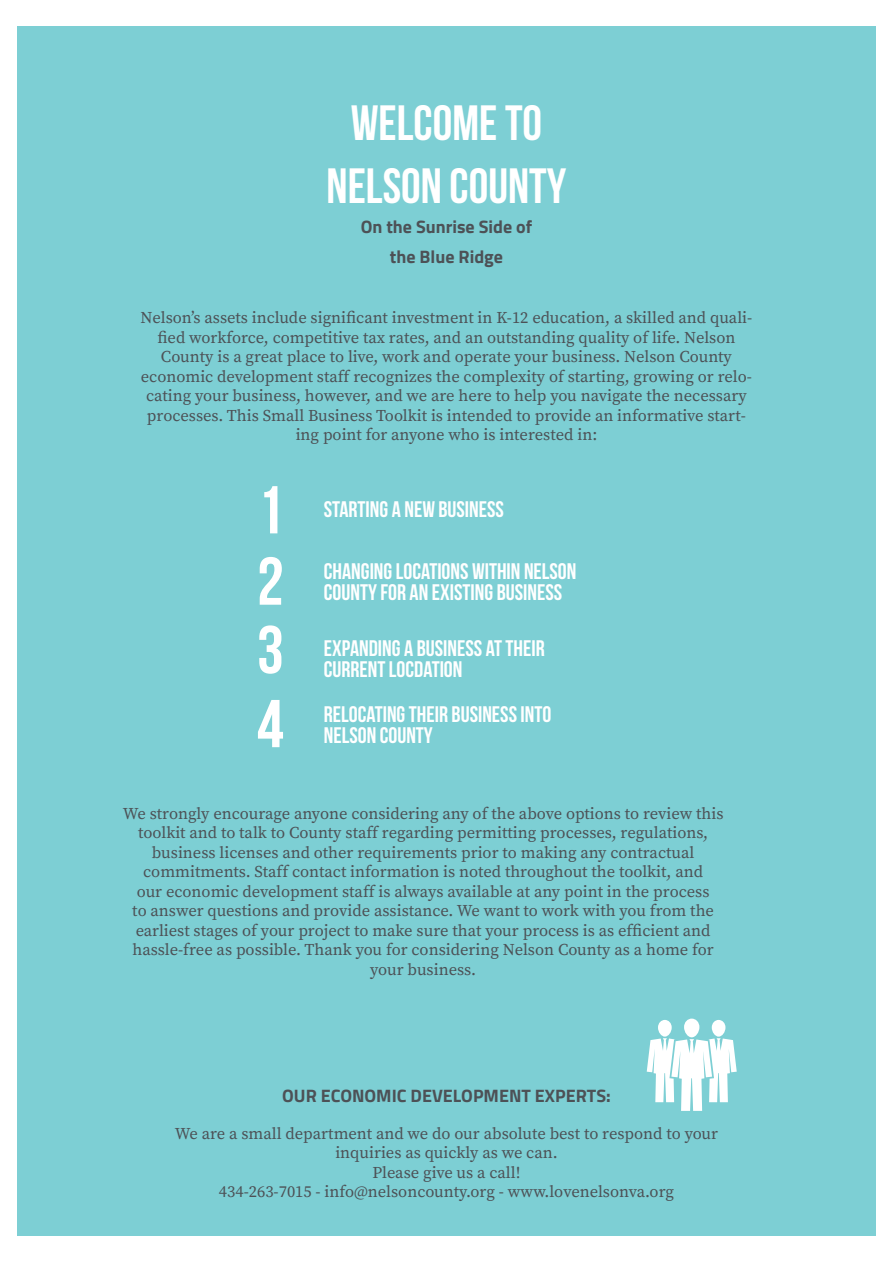
<style>
.page{position:relative;width:893px;height:1263px;background:#fff}
.page>*{position:absolute;margin:0;border:0;box-sizing:border-box;transform-origin:0 0}
._9_Small_Header_Dark{font:67.5px "Bebas Neue";color:#fff}
._62_Header_White_C{font:49.5px "Bebas Neue";color:#fff}
._9_Small_Header_Dark-2{font:22.5px/21px "Bebas Neue";color:#fff}
._6_Content_Dark{font:700 18px/30px "Titillium Web";color:#4d5156;text-align:center}
._11_Subheader_Dark_C{font:16.5px/19.5px "Source Serif Pro";color:#4d5156;text-align:center}
</style>
<div class="page">
<div style="left:17px;top:27px;width:859px;height:1209px;background:#7dcfd4"></div>
<svg style="left:647px;top:1018px;width:90px;height:93px"></svg>
<p class="_62_Header_White_C" style="left:351px;top:96px;width:193px">WELCOME TO</p>
<p class="_62_Header_White_C" style="left:327px;top:159px;width:241px">NELSON COUNTY</p>
<p class="_6_Content_Dark" style="left:361px;top:211px;width:173px">On the Sunrise Side of the Blue Ridge</p>
<p class="_11_Subheader_Dark_C" style="left:141px;top:309px;width:613px">Nelson’s assets include significant investment in K-12 education, a skilled and quali&shy;fied workforce, competitive tax rates, and an outstanding quality of life. Nelson County is a great place to live, work and operate your business. Nelson County economic development staff recognizes the complexity of starting, growing or relo&shy;cating your business, however, and we are here to help you navigate the necessary processes. This Small Business Toolkit is intended to provide an informative start&shy;ing point for anyone who is interested in:</p>
<p class="_9_Small_Header_Dark" style="left:257px;top:473px;width:28px">1</p>
<p class="_9_Small_Header_Dark" style="left:257px;top:544px;width:28px">2</p>
<p class="_9_Small_Header_Dark" style="left:257px;top:613px;width:28px">3</p>
<p class="_9_Small_Header_Dark" style="left:257px;top:687px;width:28px">4</p>
<p class="_9_Small_Header_Dark-2" style="left:324px;top:499px;width:182px">STARTING A NEW BUSINESS</p>
<p class="_9_Small_Header_Dark-2" style="left:324px;top:560px;width:254px">CHANGING LOCATIONS WITHIN NELSON<br>COUNTY FOR AN EXISTING BUSINESS</p>
<p class="_9_Small_Header_Dark-2" style="left:324px;top:637px;width:222px">EXPANDING A BUSINESS AT THEIR<br>CURRENT LOCDATION</p>
<p class="_9_Small_Header_Dark-2" style="left:324px;top:703px;width:229px">RELOCATING THEIR BUSINESS INTO<br>NELSON COUNTY</p>
<p class="_11_Subheader_Dark_C" style="left:123px;top:804px;width:602px">We strongly encourage anyone considering any of the above options to review this toolkit and to talk to County staff regarding permitting processes, regulations, business licenses and other requirements prior to making any contractual</p>
<p class="_11_Subheader_Dark_C" style="left:132px;top:863px;width:583px">commitments. Staff contact information is noted throughout the toolkit, and our economic development staff is always available at any point in the process to answer questions and provide assistance. We want to work with you from the earliest stages of your project to make sure that your process is as efficient and hassle-free as possible. Thank you for considering Nelson County as a home for your business.</p>
<p class="_6_Content_Dark" style="left:282px;top:1079px;width:330px">OUR ECONOMIC DEVELOPMENT EXPERTS:</p>
<p class="_11_Subheader_Dark_C" style="left:175px;top:1124px;width:545px">We are a small department and we do our absolute best to respond to your inquiries as quickly as we can.</p>
<p class="_11_Subheader_Dark_C" style="left:372px;top:1163px;width:150px">Please give us a call!</p>
<p class="_11_Subheader_Dark_C" style="left:219px;top:1183px;width:457px">434-263-7015 - info@nelsoncounty.org - www.lovenelsonva.org</p>
</div>
